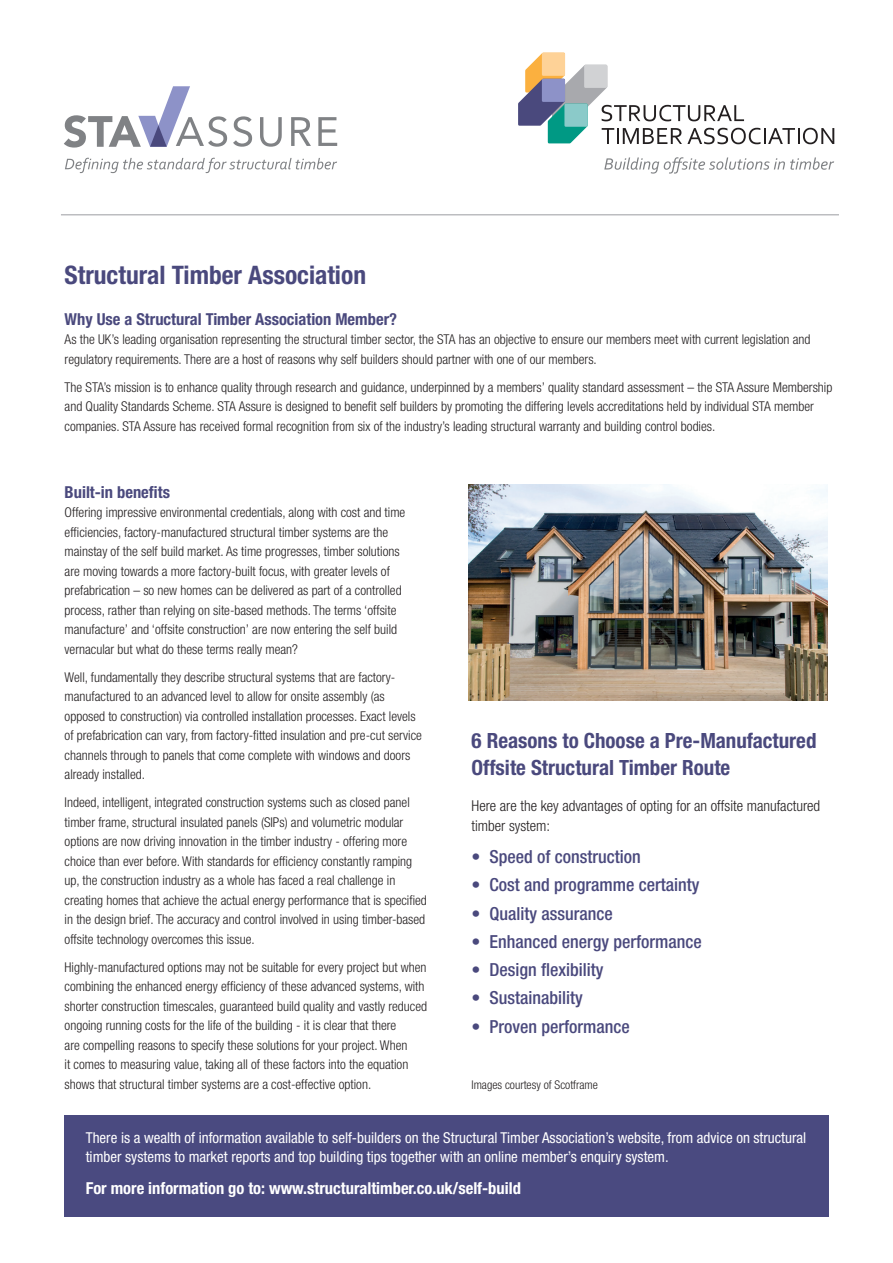
<style>
.page{position:relative;width:893px;height:1263px;background:#fff}
.page>*{position:absolute;margin:0;border:0;box-sizing:border-box;transform-origin:0 0}
.Body_STA{font:700 condensed 25.5px "Helvetica Neue LT Std";color:#4a497d}
.Body_STA-2{font:700 condensed 21px/27px "Helvetica Neue LT Std";color:#4a497d}
.Body_STA-3{font:500 condensed 18px "Helvetica Neue LT Std";color:#4a497d}
.Body_STA-4{font:700 condensed 16.5px "Helvetica Neue LT Std";color:#fff}
.Body_STA-5{font:700 condensed 16.5px "Helvetica Neue LT Std";color:#4a497d}
.Body_STA-6{font:condensed 15px/19.5px "Helvetica Neue LT Std";color:#fff}
.Body_STA-7{font:300 condensed 15px/19.5px "Helvetica Neue LT Std";color:#231f20}
.Body_STA-8{font:300 condensed 13.5px/19.5px "Helvetica Neue LT Std";color:#231f20}
.Body_STA-9{font:300 condensed 12px "Helvetica Neue LT Std";color:#231f20}
</style>
<div class="page">
<svg style="left:518px;top:53px;width:316px;height:92px"></svg>
<div style="left:564px;top:104px;width:24px;height:23px;background:#8bcac9;border:2px solid #8bcac9"></div>
<svg style="left:604px;top:157px;width:230px;height:17px"></svg>
<hr style="left:61px;top:214px;width:778px;height:1px;background:#bcbdc0">
<div style="left:65px;top:1115px;width:764px;height:101px;background:#4a4a80"></div>
<img style="left:468px;top:484px;width:360px;height:217px">
<svg style="left:64px;top:86px;width:163px;height:62px"></svg>
<svg style="left:233px;top:116px;width:19px;height:31px"></svg>
<svg style="left:260px;top:117px;width:22px;height:30px"></svg>
<svg style="left:291px;top:117px;width:20px;height:29px"></svg>
<svg style="left:318px;top:117px;width:19px;height:29px"></svg>
<svg style="left:65px;top:158px;width:272px;height:15px"></svg>
<p class="Body_STA" style="left:65px;top:259px;width:303px">Structural Timber Association</p>
<p class="Body_STA-5" style="left:65px;top:309px;width:334px">Why Use a Structural Timber Association Member?</p>
<p class="Body_STA-8" style="left:65px;top:329px;width:747px">As the UK’s leading organisation representing the structural timber sector, the STA has an objective to ensure our members meet with current legislation and regulatory requirements. There are a host of reasons why self builders should partner with one of our members.</p>
<p class="Body_STA-8" style="left:65px;top:377px;width:769px">The STA’s mission is to enhance quality through research and guidance, underpinned by a members’ quality standard assessment – the STA Assure Membership and Quality Standards Scheme. STA Assure is designed to benefit self builders by promoting the differing levels accreditations held by individual STA member companies. STA Assure has received formal recognition from six of the industry’s leading structural warranty and building control bodies.</p>
<p class="Body_STA-5" style="left:65px;top:482px;width:107px">Built-in benefits</p>
<p class="Body_STA-8" style="left:65px;top:502px;width:342px">Offering impressive environmental credentials, along with cost and time efficiencies, factory-manufactured structural timber systems are the mainstay of the self build market. As time progresses, timber solutions are moving towards a more factory-built focus, with greater levels of prefabrication – so new homes can be delivered as part of a controlled process, rather than relying on site-based methods. The terms ‘offsite manufacture’ and ‘offsite construction’ are now entering the self build vernacular but what do these terms really mean?</p>
<p class="Body_STA-8" style="left:65px;top:667px;width:359px">Well, fundamentally they describe structural systems that are factory&shy;manufactured to an advanced level to allow for onsite assembly (as opposed to construction) via controlled installation processes. Exact levels of prefabrication can vary, from factory-fitted insulation and pre-cut service channels through to panels that come complete with windows and doors already installed.</p>
<p class="Body_STA-8" style="left:65px;top:792px;width:364px">Indeed, intelligent, integrated construction systems such as closed panel timber frame, structural insulated panels (SIPs) and volumetric modular options are now driving innovation in the timber industry - offering more choice than ever before. With standards for efficiency constantly ramping up, the construction industry as a whole has faced a real challenge in creating homes that achieve the actual energy performance that is specified in the design brief. The accuracy and control involved in using timber-based offsite technology overcomes this issue.</p>
<p class="Body_STA-8" style="left:65px;top:957px;width:364px">Highly-manufactured options may not be suitable for every project but when combining the enhanced energy efficiency of these advanced systems, with shorter construction timescales, guaranteed build quality and vastly reduced ongoing running costs for the life of the building - it is clear that there<br>are compelling reasons to specify these solutions for your project. When<br>it comes to measuring value, taking all of these factors into the equation shows that structural timber systems are a cost-effective option.</p>
<p class="Body_STA-2" style="left:472px;top:726px;width:346px">6 Reasons to Choose a Pre-Manufactured<br>Offsite Structural Timber Route</p>
<p class="Body_STA-7" style="left:472px;top:796px;width:350px">Here are the key advantages of opting for an offsite manufactured timber system:</p>
<p class="Body_STA-3" style="left:472px;top:846px;width:171px">• Speed of construction</p>
<p class="Body_STA-3" style="left:472px;top:874px;width:229px">• Cost and programme certainty</p>
<p class="Body_STA-3" style="left:472px;top:902px;width:143px">• Quality assurance</p>
<p class="Body_STA-3" style="left:472px;top:931px;width:232px">• Enhanced energy performance</p>
<p class="Body_STA-3" style="left:472px;top:959px;width:133px">• Design flexibility</p>
<p class="Body_STA-3" style="left:472px;top:987px;width:113px">• Sustainability</p>
<p class="Body_STA-3" style="left:472px;top:1015px;width:160px">• Proven performance</p>
<p class="Body_STA-9" style="left:472px;top:1078px;width:128px">Images courtesy of Scotframe</p>
<p class="Body_STA-6" style="left:86px;top:1127px;width:722px">There is a wealth of information available to self-builders on the Structural Timber Association’s website, from advice on structural timber systems to market reports and top building tips together with an online member’s enquiry system.</p>
<p class="Body_STA-4" style="left:86px;top:1178px;width:437px">For more information go to: www.structuraltimber.co.uk/self-build</p>
</div>
